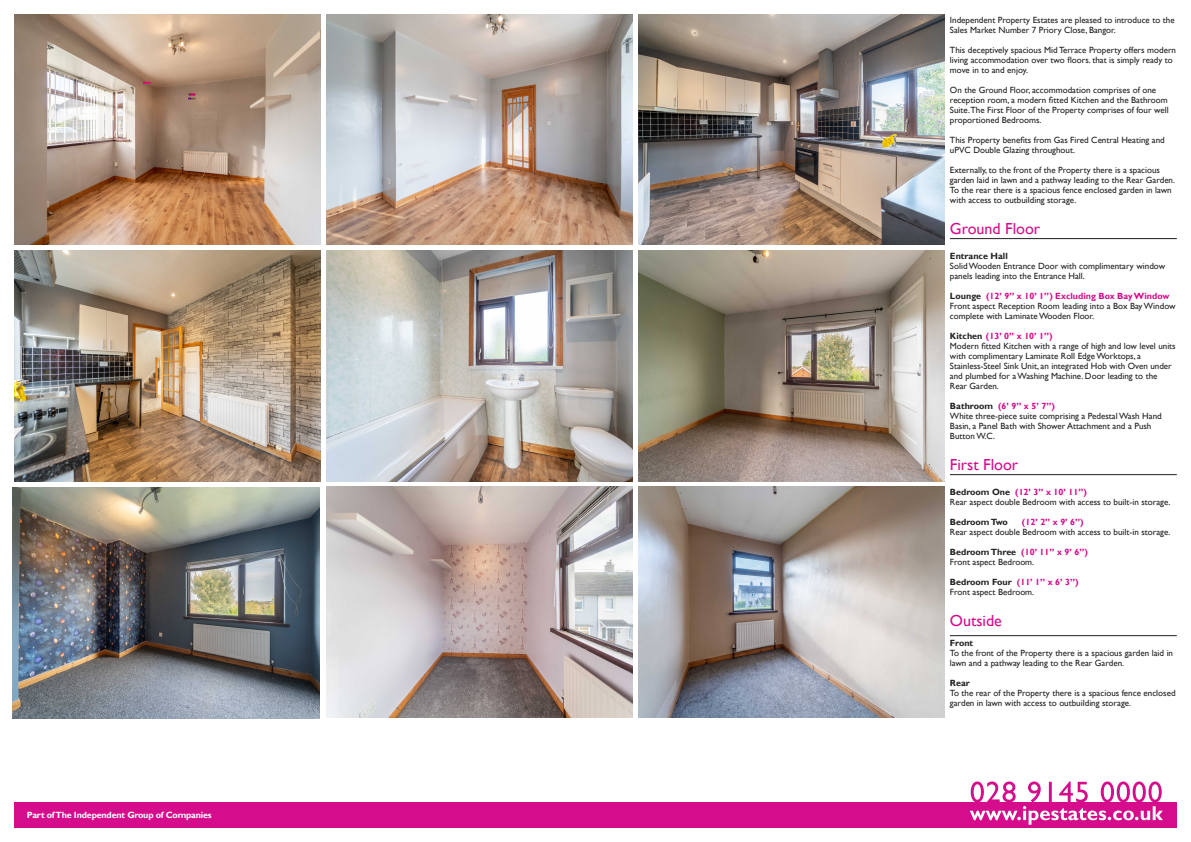
<style>
.page{position:relative;width:1191px;height:842px;background:#fff}
.page>*{position:absolute;margin:0;border:0;box-sizing:border-box;transform-origin:0 0}
.t1{font:16px "Gill Sans";color:#d50d8c}
.t2{font:9px/10px "Gill Sans";color:#231f20}
.t3{font:700 9px "Gill Sans";color:#d50d8c}
.t4{font:700 9px "Gill Sans";letter-spacing:-.02em;color:#fff}
.t5{font:700 9px "Gill Sans";color:#231f20}
.s1{color:#231f20}
</style>
<div class="page">
<div style="left:14px;top:802px;width:1162px;height:26px;background:#d50d8c"></div>
<svg style="left:970px;top:781px;width:193px;height:44px"></svg>
<img style="left:14px;top:14px;width:306px;height:231px">
<img style="left:14px;top:250px;width:306px;height:231px">
<img style="left:13px;top:488px;width:306px;height:230px">
<img style="left:326px;top:487px;width:306px;height:230px">
<img style="left:638px;top:487px;width:306px;height:230px">
<hr style="left:950px;top:238px;width:226px;height:1px;background:#231f20">
<hr style="left:950px;top:474px;width:226px;height:1px;background:#231f20">
<hr style="left:950px;top:635px;width:226px;height:1px;background:#231f20">
<img style="left:326px;top:250px;width:306px;height:231px">
<img style="left:638px;top:250px;width:306px;height:231px">
<img style="left:326px;top:14px;width:306px;height:231px">
<img style="left:638px;top:14px;width:306px;height:231px">
<p class="t4" style="left:27px;top:809px;width:186px">Part of The Independent Group of Companies</p>
<p class="t2" style="left:950px;top:15px;width:226px">Independent Property Estates are pleased to introduce to the<br>Sales Market Number 7 Priory Close, Bangor.</p>
<p class="t2" style="left:950px;top:45px;width:228px">This deceptively spacious Mid Terrace Property offers modern living accommodation over two floors. that is simply ready to move in to and enjoy.</p>
<p class="t2" style="left:950px;top:85px;width:220px">On the Ground Floor, accommodation comprises of one reception room, a modern fitted Kitchen and the Bathroom Suite.The First Floor of the Property comprises of four well proportioned Bedrooms.</p>
<p class="t2" style="left:950px;top:135px;width:216px">This Property benefits from Gas Fired Central Heating and uPVC Double Glazing throughout.</p>
<p class="t2" style="left:950px;top:165px;width:227px">Externally, to the front of the Property there is a spacious garden laid in lawn and a pathway leading to the Rear Garden.<br>To the rear there is a spacious fence enclosed garden in lawn with access to outbuilding storage.</p>
<p class="t1" style="left:950px;top:219px;width:92px">Ground Floor</p>
<p class="t5" style="left:950px;top:250px;width:59px">Entrance Hall</p>
<p class="t2" style="left:950px;top:261px;width:217px">Solid Wooden Entrance Door with complimentary window panels leading into the Entrance Hall.</p>
<p class="t3" style="left:950px;top:290px;width:221px"><span class="s1">Lounge</span> (12’ 9” x 10’ 1”) Excluding Box Bay Window</p>
<p class="t2" style="left:950px;top:301px;width:227px">Front aspect Reception Room leading into a Box Bay Window complete with Laminate Wooden Floor.</p>
<p class="t3" style="left:950px;top:330px;width:104px"><span class="s1">Kitchen</span> (13’ 0” x 10’ 1”)</p>
<p class="t2" style="left:950px;top:341px;width:227px">Modern fitted Kitchen with a range of high and low level units with complimentary Laminate Roll Edge Worktops, a Stainless-Steel Sink Unit, an integrated Hob with Oven under and plumbed for a Washing Machine. Door leading to the Rear Garden.</p>
<p class="t3" style="left:950px;top:400px;width:106px"><span class="s1">Bathroom</span> (6’ 9” x 5’ 7”)</p>
<p class="t2" style="left:950px;top:411px;width:213px">White three-piece suite comprising a Pedestal Wash Hand<br>Basin, a Panel Bath with Shower Attachment and a Push<br>Button W.C.</p>
<p class="t1" style="left:950px;top:455px;width:70px">First Floor</p>
<p class="t3" style="left:950px;top:486px;width:138px"><span class="s1">Bedroom One</span> (12’ 3” x 10’ 11”)</p>
<p class="t2" style="left:950px;top:497px;width:222px">Rear aspect double Bedroom with access to built-in storage.</p>
<p class="t5" style="left:950px;top:516px;width:59px">Bedroom Two</p>
<p class="t3" style="left:1022px;top:516px;width:63px">(12’ 2” x 9’ 6”)</p>
<p class="t2" style="left:950px;top:527px;width:222px">Rear aspect double Bedroom with access to built-in storage.</p>
<p class="t3" style="left:950px;top:546px;width:140px"><span class="s1">Bedroom Three</span> (10’ 11” x 9’ 6”)</p>
<p class="t2" style="left:950px;top:557px;width:86px">Front aspect Bedroom.</p>
<p class="t3" style="left:950px;top:576px;width:130px"><span class="s1">Bedroom Four</span> (11’ 1” x 6’ 3”)</p>
<p class="t2" style="left:950px;top:587px;width:86px">Front aspect Bedroom.</p>
<p class="t1" style="left:950px;top:611px;width:53px">Outside</p>
<p class="t5" style="left:950px;top:637px;width:25px">Front</p>
<p class="t2" style="left:950px;top:648px;width:225px">To the front of the Property there is a spacious garden laid in lawn and a pathway leading to the Rear Garden.</p>
<p class="t5" style="left:950px;top:677px;width:21px">Rear</p>
<p class="t2" style="left:950px;top:688px;width:227px">To the rear of the Property there is a spacious fence enclosed garden in lawn with access to outbuilding storage.</p>
</div>
